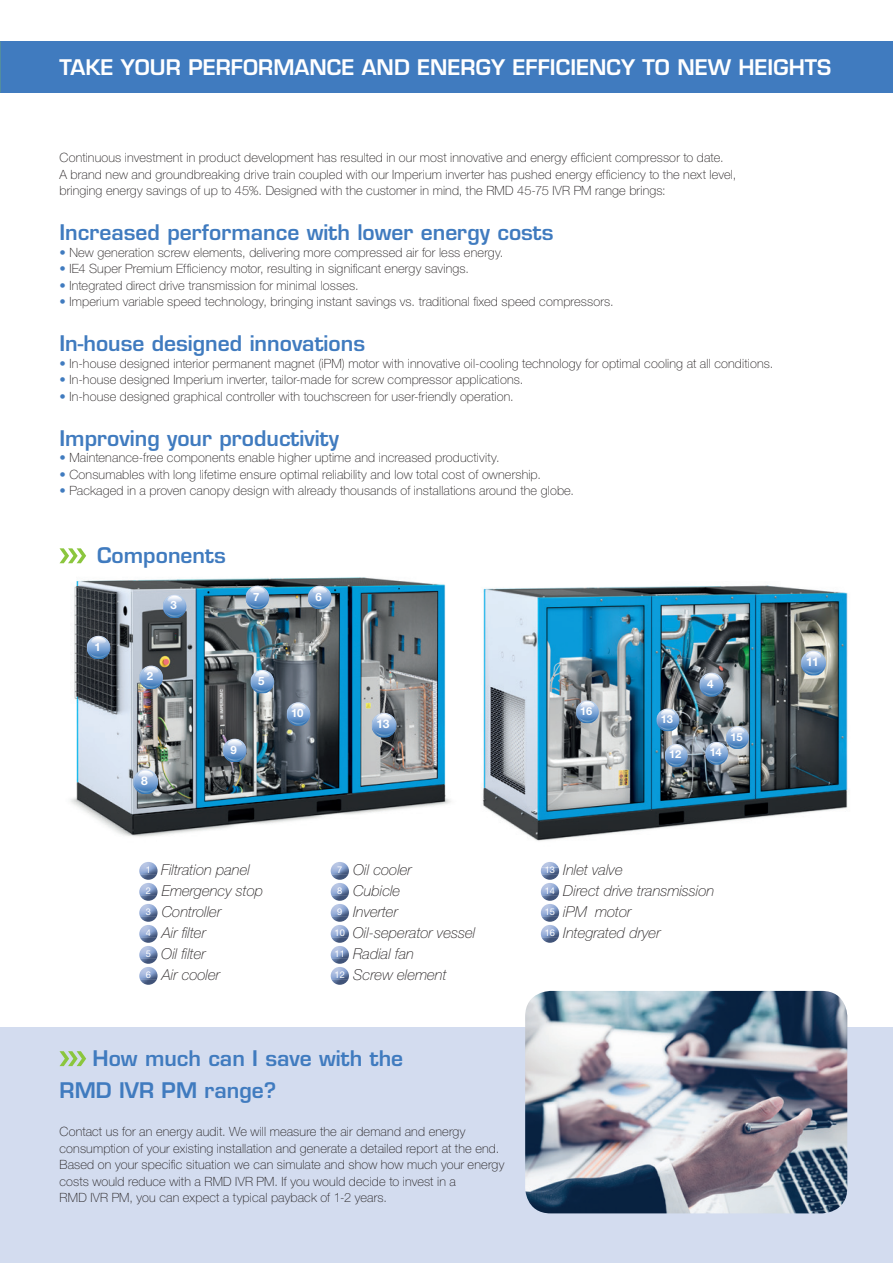
<style>
.page{position:relative;width:893px;height:1263px;background:#fff}
.page>*{position:absolute;margin:0;border:0;box-sizing:border-box;transform-origin:0 0}
.t1{font:600 21px/31.5px "Eurostile LT Std";color:#407bbf}
.t2{font:600 21px "Eurostile LT Std";color:#fff}
.t3{font:italic 100 15px/21px "Helvetica Neue LT Std";color:#231f20}
.t4{font:100 12.75px/16.5px "Helvetica Neue LT Std";letter-spacing:.01em;color:#231f20}
.t5{font:700 12.15px "Helvetica Neue LT Std";color:#fff}
.t6{font:700 12px "Helvetica Neue LT Std";color:#fff}
.t7{font:700 11.7px "Helvetica Neue LT Std";color:#fff}
.t8{font:700 11.4px "Helvetica Neue LT Std";color:#fff}
.t9{font:700 11.1px "Helvetica Neue LT Std";letter-spacing:-.015em;color:#fff}
.s1{color:#407bbf}
.s2{font-weight:400;font-style:normal;font-size:9.3px;color:#fff}
</style>
<div class="page">
<div style="left:0;top:41px;width:893px;height:51px;background:#407bbf"></div>
<div style="left:0;top:1028px;width:893px;height:235px;background:#d3dcef"></div>
<img style="left:482px;top:585px;width:366px;height:256px">
<svg style="left:801px;top:650px;width:25px;height:25px"></svg>
<svg style="left:705px;top:726px;width:44px;height:38px;background:#899db3"></svg>
<svg style="left:700px;top:673px;width:23px;height:23px"></svg>
<svg style="left:665px;top:744px;width:23px;height:23px"></svg>
<svg style="left:657px;top:708px;width:22px;height:23px"></svg>
<svg style="left:576px;top:700px;width:23px;height:23px"></svg>
<img style="left:59px;top:548px;width:392px;height:289px">
<svg style="left:87px;top:636px;width:23px;height:23px"></svg>
<svg style="left:163px;top:595px;width:24px;height:23px"></svg>
<svg style="left:246px;top:586px;width:23px;height:23px"></svg>
<svg style="left:308px;top:586px;width:24px;height:23px"></svg>
<svg style="left:372px;top:713px;width:24px;height:24px"></svg>
<svg style="left:287px;top:702px;width:23px;height:23px"></svg>
<svg style="left:223px;top:739px;width:24px;height:23px"></svg>
<svg style="left:134px;top:769px;width:24px;height:25px"></svg>
<svg style="left:251px;top:670px;width:23px;height:23px"></svg>
<svg style="left:140px;top:666px;width:23px;height:23px"></svg>
<svg style="left:60px;top:548px;width:26px;height:15px"></svg>
<img style="left:139px;top:863px;width:19px;height:17px">
<img style="left:139px;top:884px;width:19px;height:17px">
<img style="left:139px;top:905px;width:19px;height:17px">
<img style="left:139px;top:926px;width:19px;height:17px">
<img style="left:139px;top:947px;width:19px;height:17px">
<img style="left:139px;top:968px;width:19px;height:17px">
<svg style="left:60px;top:1051px;width:26px;height:15px"></svg>
<img style="left:331px;top:863px;width:18px;height:17px">
<img style="left:331px;top:884px;width:18px;height:17px">
<img style="left:331px;top:905px;width:18px;height:17px">
<img style="left:331px;top:926px;width:18px;height:17px">
<img style="left:331px;top:947px;width:18px;height:17px">
<img style="left:331px;top:968px;width:18px;height:17px">
<img style="left:541px;top:863px;width:18px;height:17px">
<img style="left:541px;top:884px;width:18px;height:17px">
<img style="left:541px;top:905px;width:18px;height:17px">
<img style="left:541px;top:926px;width:18px;height:17px">
<img style="left:525px;top:991px;width:322px;height:222px">
<h1 class="t2" style="left:60px;top:54px;width:773px">TAKE YOUR PERFORMANCE AND ENERGY EFFICIENCY TO NEW HEIGHTS</h1>
<p class="t4" style="left:60px;top:149px;width:678px">Continuous investment in product development has resulted in our most innovative and energy efficient compressor to date.<br>A brand new and groundbreaking drive train coupled with our Imperium inverter has pushed energy efficiency to the next level, bringing energy savings of up to 45%. Designed with the customer in mind, the RMD 45-75 IVR PM range brings:</p>
<h1 class="t1" style="left:60px;top:217px;width:495px">Increased performance with lower energy costs</h1>
<p class="t4" style="left:60px;top:244px;width:445px"><span class="s1">•</span> New generation screw elements, delivering more compressed air for less energy.</p>
<p class="t4" style="left:60px;top:260px;width:411px"><span class="s1">•</span> IE4 Super Premium Efficiency motor, resulting in significant energy savings.</p>
<p class="t4" style="left:60px;top:277px;width:301px"><span class="s1">•</span> Integrated direct drive transmission for minimal losses.</p>
<p class="t4" style="left:60px;top:293px;width:556px"><span class="s1">•</span> Imperium variable speed technology, bringing instant savings vs. traditional fixed speed compressors.</p>
<h1 class="t1" style="left:60px;top:328px;width:307px">In-house designed innovations</h1>
<p class="t4" style="left:60px;top:355px;width:715px"><span class="s1">•</span> In-house designed interior permanent magnet (iPM) motor with innovative oil-cooling technology for optimal cooling at all conditions.</p>
<p class="t4" style="left:60px;top:371px;width:465px"><span class="s1">•</span> In-house designed Imperium inverter, tailor-made for screw compressor applications.</p>
<p class="t4" style="left:60px;top:388px;width:456px"><span class="s1">•</span> In-house designed graphical controller with touchscreen for user-friendly operation.</p>
<h1 class="t1" style="left:60px;top:422px;width:281px">Improving your productivity</h1>
<p class="t4" style="left:60px;top:449px;width:442px"><span class="s1">•</span> Maintenance-free components enable higher uptime and increased productivity.</p>
<p class="t4" style="left:60px;top:466px;width:483px"><span class="s1">•</span> Consumables with long lifetime ensure optimal reliability and low total cost of ownership.</p>
<p class="t4" style="left:60px;top:482px;width:516px"><span class="s1">•</span> Packaged in a proven canopy design with already thousands of installations around the globe.</p>
<h1 class="t1" style="left:97px;top:540px;width:130px">Components</h1>
<p class="t8" style="left:94px;top:639px;width:8px">1</p>
<p class="t8" style="left:170px;top:598px;width:8px">3</p>
<p class="t8" style="left:147px;top:669px;width:8px">2</p>
<p class="t6" style="left:141px;top:773px;width:8px">8</p>
<p class="t8" style="left:230px;top:742px;width:8px">9</p>
<p class="t8" style="left:253px;top:589px;width:8px">7</p>
<p class="t8" style="left:315px;top:589px;width:8px">6</p>
<p class="t8" style="left:258px;top:674px;width:8px">5</p>
<p class="t8" style="left:291px;top:706px;width:14px">10</p>
<p class="t6" style="left:376px;top:717px;width:15px">13</p>
<p class="t9" style="left:580px;top:704px;width:14px">16</p>
<p class="t9" style="left:661px;top:712px;width:14px">13</p>
<p class="t9" style="left:669px;top:748px;width:14px">12</p>
<p class="t7" style="left:707px;top:676px;width:8px">4</p>
<p class="t9" style="left:710px;top:745px;width:13px">14</p>
<p class="t9" style="left:730px;top:730px;width:14px">15</p>
<p class="t3" style="left:146px;top:859px;width:119px"><span class="s2">1</span> Filtration panel<br><span class="s2">2</span> Emergency stop<br><span class="s2">3</span> Controller<br><span class="s2">4</span> Air filter<br><span class="s2">5</span> Oil filter<br><span class="s2">6</span> Air cooler</p>
<p class="t3" style="left:335px;top:859px;width:142px"><span class="s2">7</span> Oil cooler<br><span class="s2">8</span> Cubicle<br><span class="s2">9</span> Inverter<br><span class="s2">10</span> Oil-seperator vessel<br><span class="s2">11</span> Radial fan<br><span class="s2">12</span> Screw element</p>
<p class="t3" style="left:545px;top:859px;width:171px"><span class="s2">13</span> Inlet valve<br><span class="s2">14</span> Direct drive transmission<br><span class="s2">15</span> iPM motor<br><span class="s2">16</span> Integrated dryer</p>
<h1 class="t1" style="left:60px;top:1042px;width:345px;text-indent:33px">How much can I save with the<br>RMD IVR PM range?</h1>
<p class="t4" style="left:60px;top:1123px;width:446px">Contact us for an energy audit. We will measure the air demand and energy consumption of your existing installation and generate a detailed report at the end.<br>Based on your specific situation we can simulate and show how much your energy costs would reduce with a RMD IVR PM. If you would decide to invest in a<br>RMD IVR PM, you can expect a typical payback of 1-2 years.</p>
<p class="t5" style="left:806px;top:654px;width:14px">11</p>
</div>
